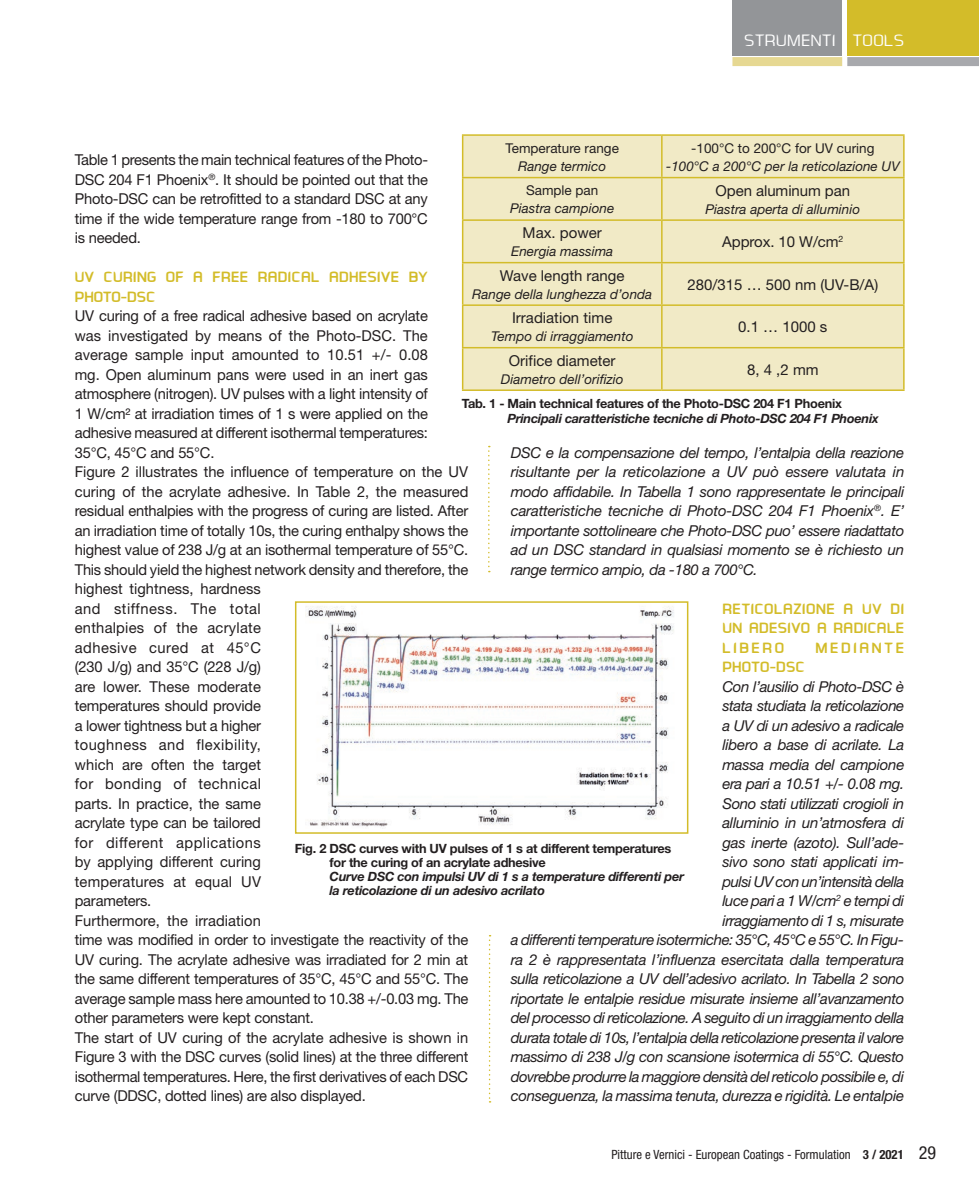
<style>
.page{position:relative;width:979px;height:1193px;background:#fff}
.page>*{position:absolute;margin:0;border:0;box-sizing:border-box;transform-origin:0 0}
.t1{font:16.5px "Ea Designer";letter-spacing:.025em;color:#fff}
.t2{font:15px/19.5px "Helvetica Neue";letter-spacing:-.015em;color:#231f20;text-align:justify}
.t3{font:italic 15px/19.5px "Helvetica Neue";letter-spacing:-.03em;color:#231f20;text-align:justify}
.t4{font:700 15px/19.5px "Ea Designer";letter-spacing:.015em;color:#d3bc29;text-align:justify}
.t5{font:700 15px "Ea Designer";letter-spacing:.165em;color:#d3bc29}
.t6{font:italic 13.5px "Helvetica Neue";color:#231f20}
.t7{font:13.5px "Helvetica Neue";color:#231f20}
.t8{font:italic 700 12.75px/14.2px "Helvetica Neue";letter-spacing:-.02em;color:#231f20}
.t9{font:700 12.75px/14.2px "Helvetica Neue";letter-spacing:-.02em;color:#231f20}
.t10{font:condensed 12.75px "Helvetica Neue";color:#231f20}
.s1{font-weight:700}
.s2{font-size:18px}
</style>
<div class="page">
<div style="left:847px;top:0;width:132px;height:56px;background:#d3bc29"></div>
<div style="left:847px;top:57px;width:132px;height:9px;background:#a8a9ad"></div>
<svg style="left:488px;top:446px;width:2px;height:126px"></svg>
<div style="left:732px;top:0;width:110px;height:56px;background:#939598"></div>
<div style="left:732px;top:57px;width:110px;height:9px;background:#e6d892"></div>
<div style="left:463px;top:136px;width:440px;height:253px;background:#f1eac6"></div>
<hr style="left:462px;top:134px;width:200px;height:2px;background:#d3bc29">
<hr style="left:462px;top:136px;width:1px;height:41px;background:#d3bc29">
<hr style="left:662px;top:134px;width:242px;height:2px;background:#d3bc29">
<hr style="left:903px;top:136px;width:1px;height:41px;background:#d3bc29">
<hr style="left:462px;top:177px;width:200px;height:1px;background:#d3bc29">
<hr style="left:462px;top:178px;width:1px;height:41px;background:#d3bc29">
<hr style="left:662px;top:177px;width:242px;height:1px;background:#d3bc29">
<hr style="left:661px;top:178px;width:1px;height:41px;background:#d3bc29">
<hr style="left:903px;top:178px;width:1px;height:41px;background:#d3bc29">
<hr style="left:462px;top:219px;width:200px;height:2px;background:#d3bc29">
<hr style="left:462px;top:221px;width:1px;height:41px;background:#d3bc29">
<hr style="left:662px;top:219px;width:242px;height:2px;background:#d3bc29">
<hr style="left:661px;top:221px;width:1px;height:41px;background:#d3bc29">
<hr style="left:903px;top:221px;width:1px;height:41px;background:#d3bc29">
<hr style="left:462px;top:262px;width:200px;height:1px;background:#d3bc29">
<hr style="left:462px;top:263px;width:1px;height:41px;background:#d3bc29">
<hr style="left:662px;top:262px;width:242px;height:1px;background:#d3bc29">
<hr style="left:661px;top:263px;width:1px;height:41px;background:#d3bc29">
<hr style="left:903px;top:263px;width:1px;height:41px;background:#d3bc29">
<hr style="left:462px;top:304px;width:200px;height:2px;background:#d3bc29">
<hr style="left:462px;top:306px;width:1px;height:41px;background:#d3bc29">
<hr style="left:662px;top:304px;width:242px;height:2px;background:#d3bc29">
<hr style="left:661px;top:306px;width:1px;height:41px;background:#d3bc29">
<hr style="left:903px;top:306px;width:1px;height:41px;background:#d3bc29">
<hr style="left:462px;top:347px;width:200px;height:1px;background:#d3bc29">
<hr style="left:462px;top:348px;width:1px;height:41px;background:#d3bc29">
<hr style="left:662px;top:347px;width:242px;height:1px;background:#d3bc29">
<hr style="left:661px;top:348px;width:1px;height:41px;background:#d3bc29">
<hr style="left:903px;top:348px;width:1px;height:41px;background:#d3bc29">
<hr style="left:462px;top:389px;width:200px;height:2px;background:#d3bc29">
<hr style="left:662px;top:389px;width:242px;height:2px;background:#d3bc29">
<hr style="left:661px;top:136px;width:1px;height:41px;background:#d3bc29">
<img style="left:305px;top:606px;width:369px;height:221px">
<div style="left:295px;top:601px;width:393px;height:233px;border:2px solid #d3bc29"></div>
<svg style="left:489px;top:935px;width:1px;height:167px"></svg>
<p class="t1" style="left:744px;top:31px;width:162px">STRUMENTI TOOLS</p>
<p class="t7" style="left:691px;top:140px;width:185px">-100°C to 200°C for UV curing</p>
<p class="t6" style="left:666px;top:158px;width:235px">-100°C a 200°C per la reticolazione UV</p>
<p class="t7" style="left:505px;top:140px;width:115px">Temperature range</p>
<p class="t6" style="left:518px;top:158px;width:90px">Range termico</p>
<p class="t2" style="left:75px;top:150px;width:355px">Table 1 presents the main technical features of the Photo-DSC 204 F1 Phoenix<sup>®</sup>. It should be pointed out that the Photo-DSC can be retrofitted to a standard DSC at any time if the wide temperature range from -180 to 700°C is needed.</p>
<p class="t4" style="left:75px;top:267px;width:354px">UV CURING OF A FREE RADICAL ADHESIVE BY<br>PHOTO-DSC</p>
<p class="t2" style="left:75px;top:306px;width:395px;text-align:left">UV curing of a free radical adhesive based on acrylate<br>was investigated by means of the Photo-DSC. The average sample input amounted to 10.51 +/- 0.08<br>mg. Open aluminum pans were used in an inert gas atmosphere (nitrogen). UV pulses with a light intensity of<br>1 W/cm² at irradiation times of 1 s were applied on the adhesive measured at different isothermal temperatures:<br>35°C, 45°C and 55°C.<br>Figure 2 illustrates the influence of temperature on the UV curing of the acrylate adhesive. In Table 2, the measured residual enthalpies with the progress of curing are listed. After an irradiation time of totally 10s, the curing enthalpy shows the highest value of 238 J/g at an isothermal temperature of 55°C.<br>This should yield the highest network density and therefore, the highest tightness, hardness<br>and stiffness. The total<br>enthalpies of the acrylate<br>adhesive cured at 45°C<br>(230 J/g) and 35°C (228 J/g)<br>are lower. These moderate<br>temperatures should provide<br>a lower tightness but a higher<br>toughness and flexibility,<br>which are often the target<br>for bonding of technical<br>parts. In practice, the same<br>acrylate type can be tailored<br>for different applications<br>by applying different curing<br>temperatures at equal UV<br>parameters.<br>Furthermore, the irradiation<br>time was modified in order to investigate the reactivity of the UV curing. The acrylate adhesive was irradiated for 2 min at the same different temperatures of 35°C, 45°C and 55°C. The average sample mass here amounted to 10.38 +/-0.03 mg. The other parameters were kept constant.<br>The start of UV curing of the acrylate adhesive is shown in Figure 3 with the DSC curves (solid lines) at the three different isothermal temperatures. Here, the first derivatives of each DSC curve (DDSC, dotted lines) are also displayed.</p>
<p class="t2" style="left:715px;top:180px;width:136px">Open aluminum pan</p>
<p class="t6" style="left:705px;top:201px;width:156px">Piastra aperta di alluminio</p>
<p class="t7" style="left:526px;top:182px;width:74px">Sample pan</p>
<p class="t6" style="left:510px;top:200px;width:106px">Piastra campione</p>
<p class="t2" style="left:522px;top:223px;width:81px">Max. power</p>
<p class="t6" style="left:511px;top:243px;width:104px">Energia massima</p>
<p class="t2" style="left:722px;top:232px;width:123px">Approx. 10 W/cm<sup>2</sup></p>
<p class="t2" style="left:500px;top:265px;width:126px">Wave length range</p>
<p class="t6" style="left:472px;top:286px;width:181px">Range della lunghezza d’onda</p>
<p class="t2" style="left:687px;top:274px;width:192px">280/315 … 500 nm (UV-B/A)</p>
<p class="t2" style="left:512px;top:308px;width:102px">Irradiation time</p>
<p class="t6" style="left:491px;top:328px;width:144px">Tempo di irraggiamento</p>
<p class="t2" style="left:738px;top:317px;width:91px">0.1 … 1000 s</p>
<p class="t2" style="left:509px;top:351px;width:108px">Orifice diameter</p>
<p class="t6" style="left:501px;top:371px;width:124px">Diametro dell’orifizio</p>
<p class="t2" style="left:747px;top:360px;width:73px">8, 4 ,2 mm</p>
<p class="t9" style="left:462px;top:396px;width:381px">Tab. 1 - Main technical features of the Photo-DSC 204 F1 Phoenix</p>
<p class="t8" style="left:507px;top:411px;width:372px">Principali caratteristiche tecniche di Photo-DSC 204 F1 Phoenix</p>
<p class="t3" style="left:511px;top:442px;width:395px">DSC e la compensazione del tempo, l’entalpia della reazione risultante per la reticolazione a UV può essere valutata in modo affidabile. In Tabella 1 sono rappresentate le principali caratteristiche tecniche di Photo-DSC 204 F1 Phoenix<sup>®</sup>. E’ importante sottolineare che Photo-DSC puo’ essere riadattato ad un DSC standard in qualsiasi momento se è richiesto un range termico ampio, da -180 a 700°C.</p>
<p class="t4" style="left:722px;top:599px;width:183px">RETICOLAZIONE A UV DI UN ADESIVO A RADICALE LIBERO</p>
<p class="t5" style="left:815px;top:639px;width:90px">MEDIANTE</p>
<p class="t4" style="left:722px;top:657px;width:84px">PHOTO-DSC</p>
<p class="t3" style="left:511px;top:676px;width:395px;text-align:right">Con l’ausilio di Photo-DSC è<br>stata studiata la reticolazione<br>a UV di un adesivo a radicale<br>libero a base di acrilate. La<br>massa media del campione<br>era pari a 10.51 +/- 0.08 mg.<br>Sono stati utilizzati crogioli in<br>alluminio in un’atmosfera di<br>gas inerte (azoto). Sull’ade-<br>sivo sono stati applicati im-<br>pulsi UV con un’intensità della<br>luce pari a 1 W/cm<sup>2</sup> e tempi di<br>irraggiamento di 1 s, misurate<br>a differenti temperature isotermiche: 35°C, 45°C e 55°C. In Figu&shy;ra 2 è rappresentata l’influenza esercitata dalla temperatura sulla reticolazione a UV dell’adesivo acrilato. In Tabella 2 sono riportate le entalpie residue misurate insieme all’avanzamento del processo di reticolazione. A seguito di un irraggiamento della durata totale di 10s, l’entalpia della reticolazione presenta il valore massimo di 238 J/g con scansione isotermica di 55°C. Questo dovrebbe produrre la maggiore densità del reticolo possibile e, di conseguenza, la massima tenuta, durezza e rigidità. Le entalpie</p>
<p class="t9" style="left:329px;top:841px;width:343px;text-indent:-35px">Fig. 2 DSC curves with UV pulses of 1 s at different temperatures for the curing of an acrylate adhesive</p>
<p class="t8" style="left:329px;top:869px;width:356px">Curve DSC con impulsi UV di 1 s a temperature differenti per la reticolazione di un adesivo acrilato</p>
<p class="t10" style="left:611px;top:1147px;width:326px">Pitture e Vernici - European Coatings - Formulation <span class="s1">3 / 2021</span> <span class="s2">29</span></p>
</div>
